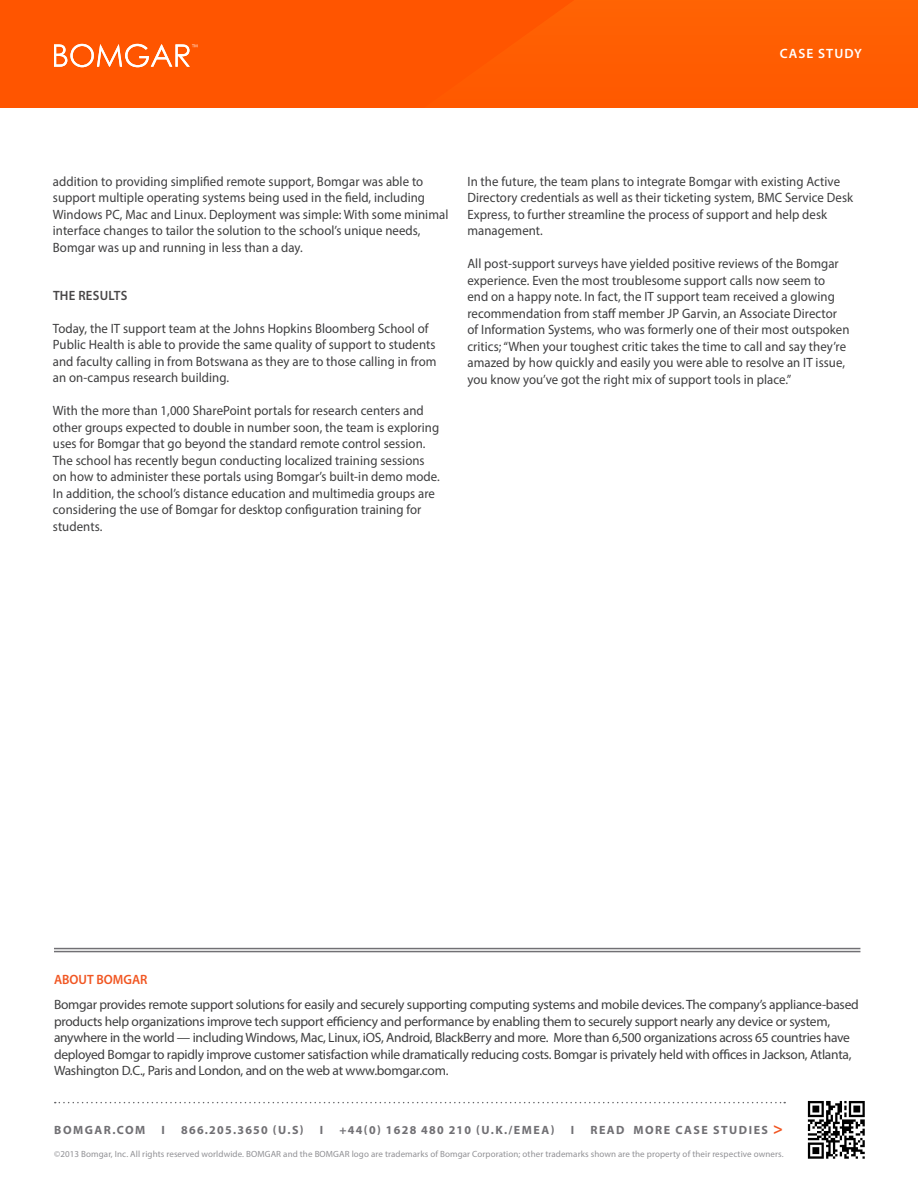
<style>
.page{position:relative;width:918px;height:1188px;background:#fff}
.page>*{position:absolute;margin:0;border:0;box-sizing:border-box;transform-origin:0 0}
.t1{font:13.5px/16.5px "Myriad Pro";letter-spacing:.005em;color:#3e3e3f;scale:.95 1}
.t2{font:13.5px/16.5px "Myriad Pro";letter-spacing:-.02em;color:#3e3e3f}
.t3{font:600 13.5px "Myriad Pro";letter-spacing:.02em;color:#484647;scale:.95 1}
.t4{font:600 13.5px "Myriad Pro";letter-spacing:.075em;color:#fff}
.t5{font:700 12px "Myriad Pro";letter-spacing:.105em;color:#717074}
.t6{font:700 12px "Myriad Pro";letter-spacing:.125em;color:#717074}
.t7{font:9px "Myriad Pro";letter-spacing:.01em;color:#919195}
.s1{font-weight:600;color:#f15622}
.s2{font-size:16.5px;color:#f15622}
</style>
<div class="page">
<div style="left:0;top:0;width:918px;height:108px;background:#f50"></div>
<div style="left:527px;top:0;width:391px;height:35px;background:#ff6103"></div>
<svg style="left:54px;top:44px;width:143px;height:23px"></svg>
<img style="left:807px;top:1100px;width:58px;height:58px">
<svg style="left:55px;top:1102px;width:730px;height:1px"></svg>
<hr style="left:54px;top:948px;width:806px;height:1px;background:#717074">
<hr style="left:54px;top:951px;width:806px;height:1px;background:#717074">
<p class="t4" style="left:780px;top:45px;width:84px">CASE STUDY</p>
<p class="t1" style="left:53px;top:173px;width:418px">addition to providing simplified remote support, Bomgar was able to support multiple operating systems being used in the field, including Windows PC, Mac and Linux. Deployment was simple: With some minimal interface changes to tailor the solution to the school’s unique needs, Bomgar was up and running in less than a day.</p>
<p class="t3" style="left:53px;top:287px;width:80px">THE RESULTS</p>
<p class="t1" style="left:53px;top:320px;width:405px">Today, the IT support team at the Johns Hopkins Bloomberg School of Public Health is able to provide the same quality of support to students and faculty calling in from Botswana as they are to those calling in from an on-campus research building.</p>
<p class="t1" style="left:53px;top:402px;width:409px">With the more than 1,000 SharePoint portals for research centers and other groups expected to double in number soon, the team is exploring uses for Bomgar that go beyond the standard remote control session.<br>The school has recently begun conducting localized training sessions on how to administer these portals using Bomgar’s built-in demo mode.<br>In addition, the school’s distance education and multimedia groups are considering the use of Bomgar for desktop configuration training for students.</p>
<p class="t1" style="left:467px;top:173px;width:408px">In the future, the team plans to integrate Bomgar with existing Active Directory credentials as well as their ticketing system, BMC Service Desk Express, to further streamline the process of support and help desk management.</p>
<p class="t1" style="left:467px;top:255px;width:404px">All post-support surveys have yielded positive reviews of the Bomgar experience. Even the most troublesome support calls now seem to end on a happy note. In fact, the IT support team received a glowing recommendation from staff member JP Garvin, an Associate Director of Information Systems, who was formerly one of their most outspoken critics; “When your toughest critic takes the time to call and say they’re amazed by how quickly and easily you were able to resolve an IT issue, you know you’ve got the right mix of support tools in place.”</p>
<p class="t2" style="left:54px;top:966px;width:806px;line-height:25.5px"><span class="s1">ABOUT BOMGAR<br></span>Bomgar provides remote support solutions for easily and securely supporting computing systems and mobile devices. The company’s appliance-based</p>
<p class="t2" style="left:54px;top:1013px;width:799px">products help organizations improve tech support efficiency and performance by enabling them to securely support nearly any device or system, anywhere in the world — including Windows, Mac, Linux, iOS, Android, BlackBerry and more. More than 6,500 organizations across 65 countries have deployed Bomgar to rapidly improve customer satisfaction while dramatically reducing costs. Bomgar is privately held with offices in Jackson, Atlanta, Washington D.C., Paris and London, and on the web at www.bomgar.com.</p>
<p class="t6" style="left:54px;top:1122px;width:93px">BOMGAR.COM</p>
<p class="t6" style="left:162px;top:1122px;width:5px">I</p>
<p class="t5" style="left:181px;top:1122px;width:124px">866.205.3650 (U.S)</p>
<p class="t6" style="left:320px;top:1122px;width:5px">I</p>
<p class="t5" style="left:340px;top:1122px;width:217px">+44(0) 1628 480 210 (U.K./EMEA)</p>
<p class="t6" style="left:571px;top:1122px;width:5px">I</p>
<p class="t6" style="left:590px;top:1122px;width:194px">READ MORE CASE STUDIES <span class="s2">&gt;</span></p>
<p class="t7" style="left:54px;top:1149px;width:731px">©2013 Bomgar, Inc. All rights reserved worldwide. BOMGAR and the BOMGAR logo are trademarks of Bomgar Corporation; other trademarks shown are the property of their respective owners.</p>
</div>
